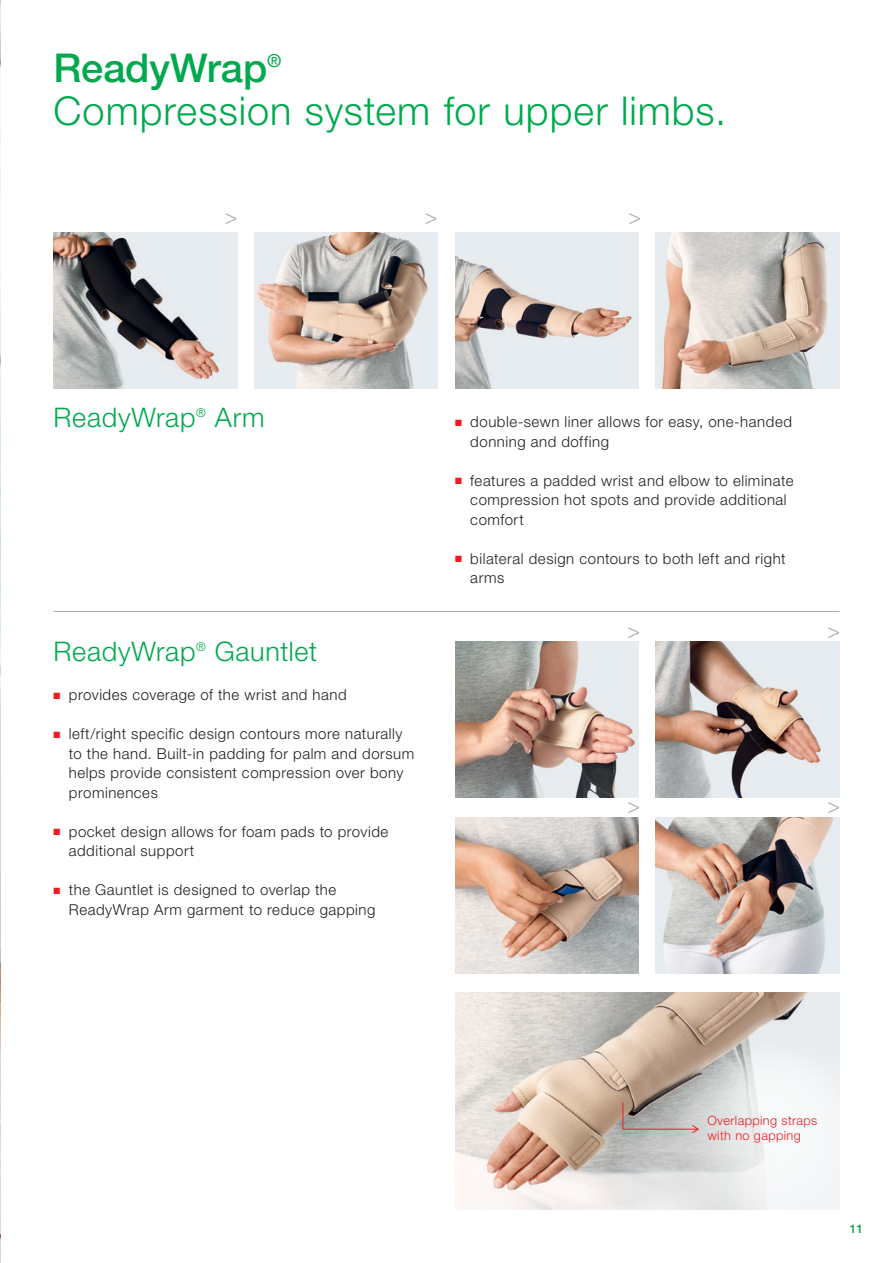
<style>
.page{position:relative;width:893px;height:1263px;background:#fff}
.page>*{position:absolute;margin:0;border:0;box-sizing:border-box;transform-origin:0 0}
.t1{font:300 39.75px/43.5px "Helvetica Neue LT Pro";letter-spacing:.025em;color:#00a94e}
.t2{font:300 27px "Helvetica Neue LT Pro";letter-spacing:.025em;color:#00a94e}
.t3{font:300 21px "Helvetica Neue LT Pro";color:#a8a9ad}
.t4{font:300 15px/19.5px "Helvetica Neue LT Pro";letter-spacing:.035em;color:#231f20}
.t5{font:300 12.75px/15px "Helvetica Neue LT Pro";letter-spacing:.03em;color:#ee1d23}
.t6{font:500 12px "Helvetica Neue LT Pro";color:#00a94e}
.s1{font-weight:500}
.s2{color:#ee1d23}
</style>
<div class="page">
<img style="left:0;top:0;width:1px;height:1263px">
<img style="left:455px;top:993px;width:384px;height:216px">
<svg style="left:604px;top:1040px;width:236px;height:170px"></svg>
<img style="left:54px;top:232px;width:183px;height:156px">
<img style="left:455px;top:232px;width:184px;height:156px">
<img style="left:254px;top:232px;width:184px;height:156px">
<img style="left:656px;top:232px;width:183px;height:156px">
<hr style="left:54px;top:611px;width:785px;height:1px;background:#a8a9ad">
<img style="left:455px;top:642px;width:184px;height:156px">
<img style="left:656px;top:642px;width:183px;height:156px">
<img style="left:455px;top:817px;width:184px;height:156px">
<img style="left:656px;top:817px;width:183px;height:156px">
<svg style="left:622px;top:1102px;width:78px;height:32px;background:#afa5a2"></svg>
<h1 class="t1" style="left:54px;top:45px;width:674px"><span class="s1">ReadyWrap</span><sup>®<br></sup>Compression system for upper limbs.</h1>
<h3 class="t3" style="left:225px;top:204px;width:14px">&gt;</h3>
<h3 class="t3" style="left:425px;top:204px;width:14px">&gt;</h3>
<h3 class="t3" style="left:628px;top:204px;width:14px">&gt;</h3>
<h2 class="t2" style="left:54px;top:401px;width:212px">ReadyWrap<sup>®</sup> Arm</h2>
<p class="t4" style="left:470px;top:412px;width:323px;text-indent:-15px"><span class="s2">■</span> double-sewn liner allows for easy, one-handed donning and doffing</p>
<p class="t4" style="left:470px;top:470px;width:325px;text-indent:-15px"><span class="s2">■</span> features a padded wrist and elbow to eliminate compression hot spots and provide additional comfort</p>
<p class="t4" style="left:470px;top:548px;width:317px;text-indent:-15px"><span class="s2">■</span> bilateral design contours to both left and right arms</p>
<h2 class="t2" style="left:54px;top:635px;width:265px">ReadyWrap<sup>®</sup> Gauntlet</h2>
<p class="t4" style="left:54px;top:685px;width:295px"><span class="s2">■</span> provides coverage of the wrist and hand</p>
<p class="t4" style="left:69px;top:724px;width:347px;text-indent:-15px"><span class="s2">■</span> left/right specific design contours more naturally to the hand. Built-in padding for palm and dorsum helps provide consistent compression over bony prominences</p>
<p class="t4" style="left:69px;top:821px;width:321px;text-indent:-15px"><span class="s2">■</span> pocket design allows for foam pads to provide additional support</p>
<p class="t4" style="left:69px;top:880px;width:308px;text-indent:-15px"><span class="s2">■</span> the Gauntlet is designed to overlap the<br>ReadyWrap Arm garment to reduce gapping</p>
<h3 class="t3" style="left:627px;top:617px;width:14px">&gt;</h3>
<h3 class="t3" style="left:627px;top:793px;width:14px">&gt;</h3>
<h3 class="t3" style="left:828px;top:617px;width:14px">&gt;</h3>
<h3 class="t3" style="left:828px;top:793px;width:14px">&gt;</h3>
<p class="t5" style="left:707px;top:1112px;width:111px">Overlapping straps with no gapping</p>
<p class="t6" style="left:850px;top:1222px;width:15px">11</p>
</div>
